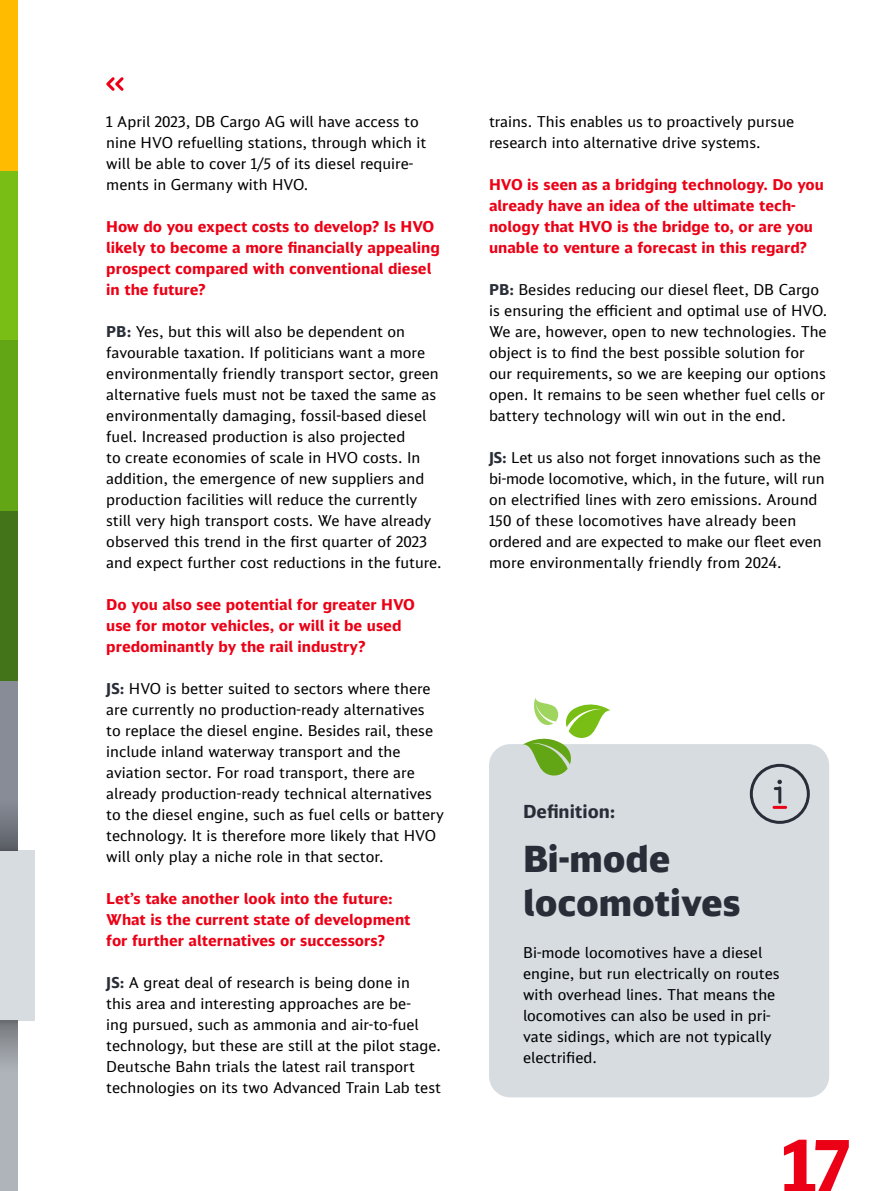
<style>
.page{position:relative;width:893px;height:1191px;background:#fff}
.page>*{position:absolute;margin:0;border:0;box-sizing:border-box;transform-origin:0 0}
.t1{font:700 72.15px "DB Sans Alternate";color:#ec0016}
.t2{font:900 36px/43.2px "DB Sans Alternate";color:#282d37}
.t3{font:700 18px "DB Sans Alternate";color:#282d37}
.t4{font:15px/21px "DB Sans Alternate";color:#000}
.t5{font:700 15px/21px "DB Sans Alternate";color:#ec0016}
.s1{font-weight:700;color:#282d37}
</style>
<div class="page">
<div style="left:0;top:170px;width:17px;height:170px;background:#78be14"></div>
<div style="left:0;top:850px;width:34px;height:170px;background:#d7dce1"></div>
<div style="left:0;top:680px;width:17px;height:170px;background:#878c96"></div>
<div style="left:0;top:510px;width:17px;height:170px;background:#44741a"></div>
<div style="left:0;top:340px;width:17px;height:170px;background:#63a615"></div>
<div style="left:0;top:1020px;width:17px;height:171px;background:#afb4bb"></div>
<div style="left:0;top:0;width:17px;height:170px;background:#fb0"></div>
<div style="left:0;top:786px;width:17px;height:64px;background:linear-gradient(to bottom,#8f959f,#5e6168)"></div>
<div style="left:0;top:1021px;width:17px;height:63px;background:linear-gradient(to bottom,#767a7e,#b9bec6)"></div>
<svg style="left:106px;top:77px;width:18px;height:14px"></svg>
<div style="left:489px;top:744px;width:340px;height:353px;background:#d7dce1;border-radius:21px"></div>
<svg style="left:750px;top:764px;width:60px;height:60px"></svg>
<hr style="left:772px;top:806px;width:15px;height:3px;background:#ec0016">
<svg style="left:523px;top:698px;width:87px;height:78px"></svg>
<p class="t4" style="left:106px;top:111px;width:322px">1 April 2023, DB Cargo AG will have access to nine HVO refuelling stations, through which it will be able to cover 1/5 of its diesel require&shy;ments in Germany with HVO.</p>
<p class="t5" style="left:106px;top:216px;width:335px">How do you expect costs to develop? Is HVO likely to become a more financially appealing prospect compared with conventional diesel in the future?</p>
<p class="t4" style="left:106px;top:321px;width:337px"><span class="s1">PB:</span> Yes, but this will also be dependent on favourable taxation. If politicians want a more environmentally friendly transport sector, green alternative fuels must not be taxed the same as environmentally damaging, fossil-based diesel fuel. Increased production is also projected<br>to create economies of scale in HVO costs. In addition, the emergence of new suppliers and production facilities will reduce the currently still very high transport costs. We have already observed this trend in the first quarter of 2023 and expect further cost reductions in the future.</p>
<p class="t5" style="left:106px;top:594px;width:310px">Do you also see potential for greater HVO use for motor vehicles, or will it be used predominantly by the rail industry?</p>
<p class="t4" style="left:106px;top:678px;width:339px"><span class="s1">JS:</span> HVO is better suited to sectors where there are currently no production-ready alternatives<br>to replace the diesel engine. Besides rail, these include inland waterway transport and the aviation sector. For road transport, there are already production-ready technical alternatives to the diesel engine, such as fuel cells or battery technology. It is therefore more likely that HVO will only play a niche role in that sector.</p>
<p class="t5" style="left:106px;top:888px;width:306px">Let’s take another look into the future:<br>What is the current state of development for further alternatives or successors?</p>
<p class="t4" style="left:106px;top:972px;width:336px"><span class="s1">JS:</span> A great deal of research is being done in<br>this area and interesting approaches are be-<br>ing pursued, such as ammonia and air-to-fuel technology, but these are still at the pilot stage.<br>Deutsche Bahn trials the latest rail transport technologies on its two Advanced Train Lab test</p>
<p class="t4" style="left:489px;top:111px;width:307px">trains. This enables us to proactively pursue research into alternative drive systems.</p>
<p class="t5" style="left:489px;top:174px;width:336px">HVO is seen as a bridging technology. Do you already have an idea of the ultimate tech&shy;nology that HVO is the bridge to, or are you unable to venture a forecast in this regard?</p>
<p class="t4" style="left:489px;top:279px;width:340px"><span class="s1">PB:</span> Besides reducing our diesel fleet, DB Cargo is ensuring the efficient and optimal use of HVO.<br>We are, however, open to new technologies. The object is to find the best possible solution for our requirements, so we are keeping our options open. It remains to be seen whether fuel cells or battery technology will win out in the end.</p>
<p class="t4" style="left:489px;top:447px;width:337px"><span class="s1">JS:</span> Let us also not forget innovations such as the bi-mode locomotive, which, in the future, will run on electrified lines with zero emissions. Around 150 of these locomotives have already been ordered and are expected to make our fleet even more environmentally friendly from 2024.</p>
<p class="t3" style="left:523px;top:800px;width:94px">Definition:</p>
<h2 class="t2" style="left:523px;top:836px;width:219px">Bi-mode locomotives</h2>
<p class="t4" style="left:523px;top:941px;width:258px">Bi-mode locomotives have a diesel engine, but run electrically on routes with overhead lines. That means the locomotives can also be used in pri&shy;vate sidings, which are not typically electrified.</p>
<h1 class="t1" style="left:782px;top:1118px;width:68px">17</h1>
</div>
